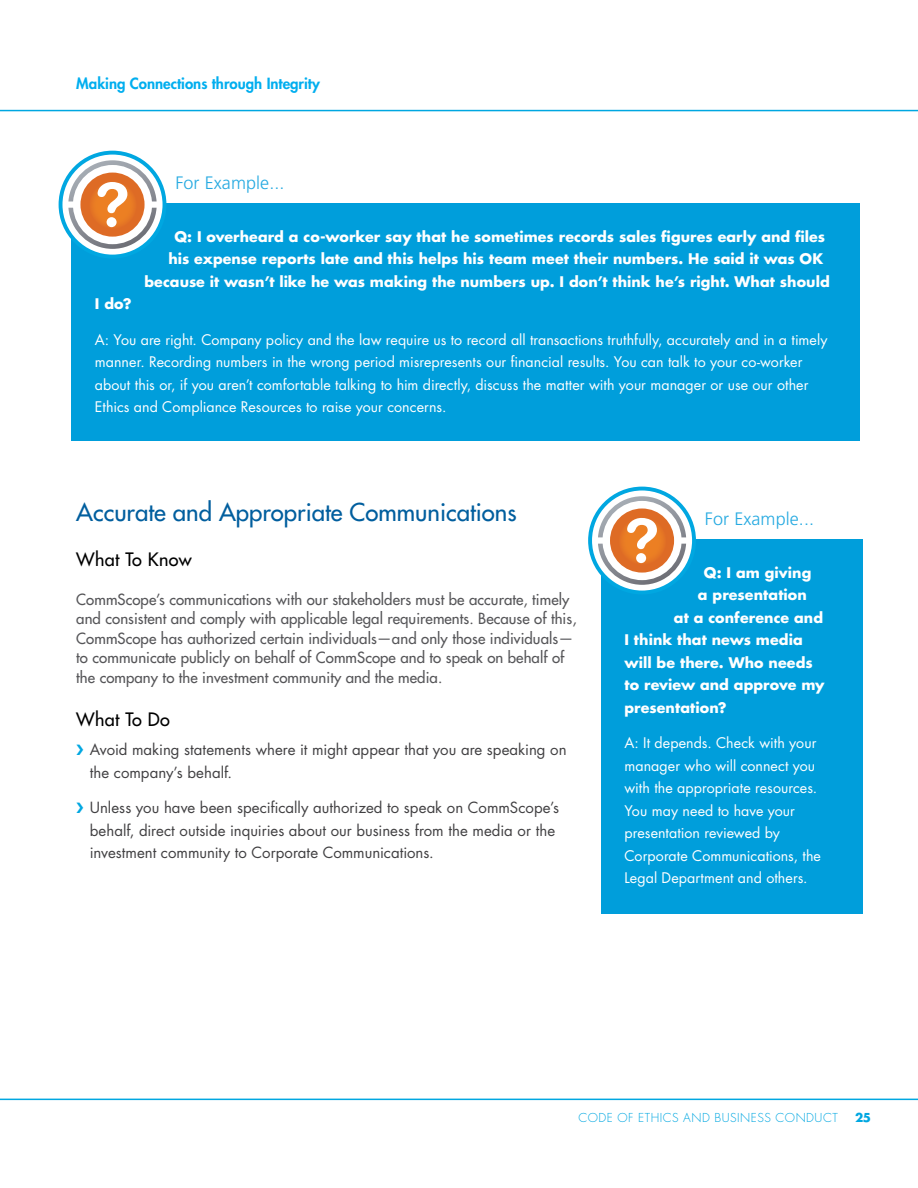
<style>
.page{position:relative;width:918px;height:1188px;background:#fff}
.page>*{position:absolute;margin:0;border:0;box-sizing:border-box;transform-origin:0 0}
.t1{font:500 24px "Futura Std";color:#005e9e}
.t2{font:300 18px "Frutiger LT Std";letter-spacing:.005em;color:#27aae1}
.t3{font:500 18px "Futura Std";letter-spacing:.02em;color:#000}
.t4{font:500 15px/19.5px "Futura Std";letter-spacing:.005em;color:#565659}
.t5{font:15px/22.5px "Futura Std";color:#414042}
.t6{font:800 15px "Futura Std";color:#00aeef}
.t7{font:14.25px/22.5px "Futura Std";letter-spacing:.005em;color:#fff}
.t8{font:700 14.25px "Futura Std";letter-spacing:.005em;color:#fff}
.t9{font:300 12px "Futura Std";letter-spacing:.04em;color:#00a7e1}
.t10{font:700 12px "Futura Std";color:#00a7e1}
.s1{color:#00a7e1}
</style>
<div class="page">
<hr style="left:0;top:110px;width:918px;height:1px;background:#00a7e1">
<hr style="left:0;top:1099px;width:918px;height:1px;background:#00a7e1">
<div style="left:71px;top:203px;width:788px;height:238px;background:#009edb"></div>
<svg style="left:61px;top:153px;width:103px;height:104px"></svg>
<svg style="left:68px;top:160px;width:89px;height:89px"></svg>
<div style="left:59px;top:151px;width:107px;height:108px;border:4px solid #00a7e1;border-radius:50%"></div>
<div style="left:601px;top:539px;width:262px;height:375px;background:#009edb"></div>
<svg style="left:590px;top:489px;width:104px;height:104px"></svg>
<svg style="left:598px;top:496px;width:88px;height:89px"></svg>
<div style="left:588px;top:487px;width:108px;height:107px;border:4px solid #00a7e1;border-radius:50%"></div>
<p class="t6" style="left:76px;top:74px;width:245px">Making Connections through Integrity</p>
<p class="t2" style="left:175px;top:172px;width:111px">For Example...</p>
<p class="t8" style="left:174px;top:227px;width:652px">Q: I overheard a co-worker say that he sometimes records sales figures early and files</p>
<p class="t8" style="left:168px;top:250px;width:656px">his expense reports late and this helps his team meet their numbers. He said it was OK</p>
<p class="t8" style="left:144px;top:272px;width:687px">because it wasn’t like he was making the numbers up. I don’t think he’s right. What should</p>
<p class="t8" style="left:95px;top:295px;width:38px">I do?</p>
<p class="t7" style="left:95px;top:328px;width:734px">A: You are right. Company policy and the law require us to record all transactions truthfully, accurately and in a timely manner. Recording numbers in the wrong period misrepresents our financial results. You can talk to your co-worker about this or, if you aren’t comfortable talking to him directly, discuss the matter with your manager or use our other Ethics and Compliance Resources to raise your concerns.</p>
<h1 class="t1" style="left:76px;top:498px;width:442px">Accurate and Appropriate Communications</h1>
<p class="t3" style="left:76px;top:548px;width:117px">What To Know</p>
<p class="t4" style="left:76px;top:589px;width:502px">CommScope’s communications with our stakeholders must be accurate, timely and consistent and comply with applicable legal requirements. Because of this, CommScope has authorized certain individuals—and only those individuals— to communicate publicly on behalf of CommScope and to speak on behalf of the company to the investment community and the media.</p>
<p class="t3" style="left:76px;top:708px;width:95px">What To Do</p>
<p class="t5" style="left:90px;top:739px;width:478px;text-indent:-14px"><span class="s1">❯</span> Avoid making statements where it might appear that you are speaking on the company’s behalf.</p>
<p class="t5" style="left:90px;top:797px;width:471px;text-indent:-14px"><span class="s1">❯</span> Unless you have been specifically authorized to speak on CommScope’s behalf, direct outside inquiries about our business from the media or the investment community to Corporate Communications.</p>
<p class="t2" style="left:705px;top:508px;width:111px">For Example...</p>
<p class="t8" style="left:704px;top:563px;width:109px">Q: I am giving</p>
<p class="t8" style="left:698px;top:585px;width:110px">a presentation</p>
<p class="t8" style="left:674px;top:608px;width:151px">at a conference and</p>
<p class="t8" style="left:624px;top:630px;width:180px">I think that news media</p>
<p class="t8" style="left:624px;top:653px;width:190px">will be there. Who needs</p>
<p class="t8" style="left:624px;top:675px;width:202px">to review and approve my</p>
<p class="t8" style="left:624px;top:698px;width:104px">presentation?</p>
<p class="t7" style="left:624px;top:732px;width:198px">A: It depends. Check with your manager who will connect you with the appropriate resources.<br>You may need to have your presentation reviewed by<br>Corporate Communications, the<br>Legal Department and others.</p>
<p class="t9" style="left:578px;top:1110px;width:261px">CODE OF ETHICS AND BUSINESS CONDUCT</p>
<p class="t10" style="left:855px;top:1109px;width:18px">25</p>
</div>
